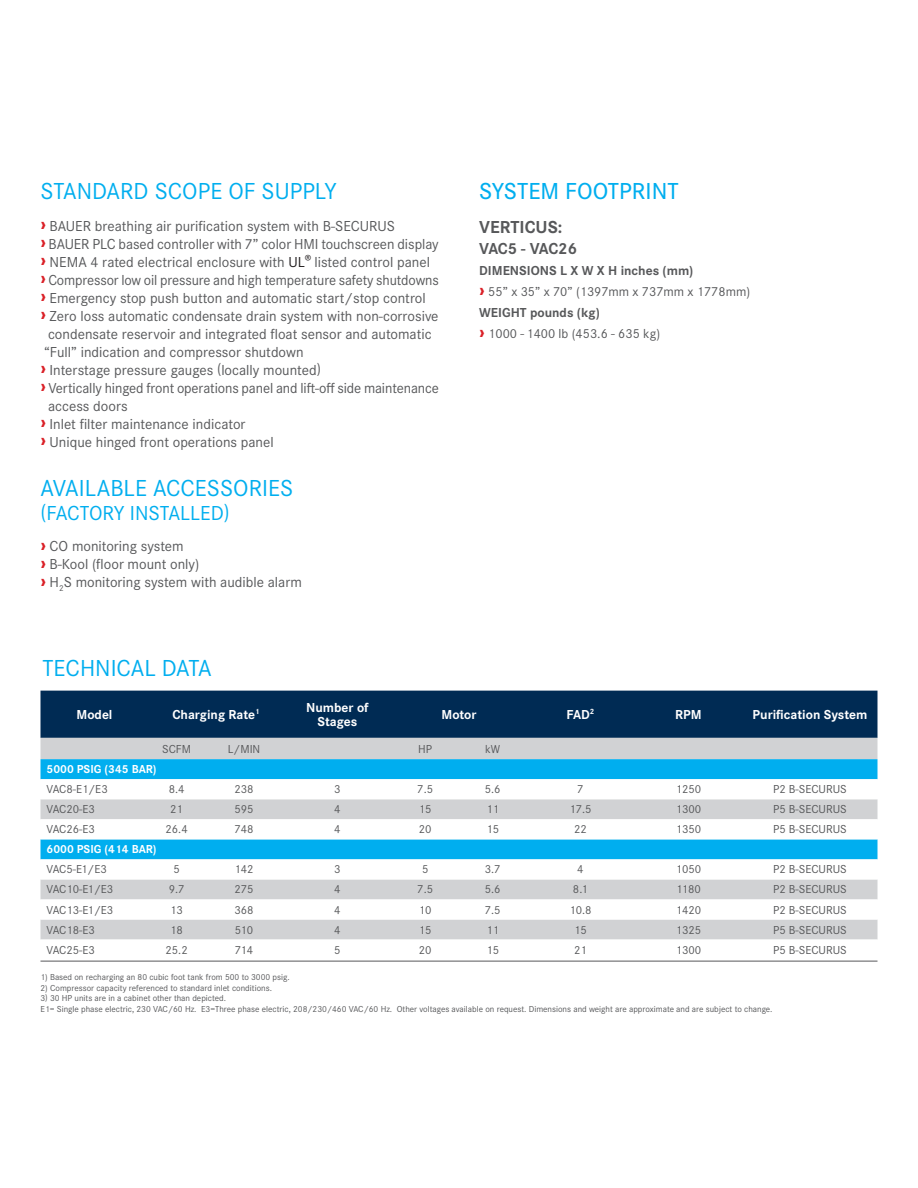
<style>
.page{position:relative;width:918px;height:1188px;background:#fff}
.page>*{position:absolute;margin:0;border:0;box-sizing:border-box;transform-origin:0 0}
.t1{font:24px "Corporate S Pro";color:#00aeef}
.t2{font:500 24px "Corporate S Pro";color:#00aeef}
.t3{font:21px "Corporate S Pro";color:#00aeef}
.t4{font:700 18px "Corporate S Pro";color:#57585a}
.t5{font:700 16.5px "Corporate S Pro";letter-spacing:-.025em;color:#57585a}
.t6{font:15px/18px "Corporate S Pro";color:#57585a}
.t7{font:13.5px/21px "Corporate S Pro";color:#57585a}
.t8{font:700 13.5px/13.5px "Corporate S Pro";color:#fff;text-align:center}
.t9{font:12px "Corporate S Pro";color:#57585a}
.t10{font:700 12px "Corporate S Pro";color:#fff}
.t11{font:9px/10.5px "Corporate S Pro";color:#57585a}
.s1{font-weight:800;color:#da2128}
.s2{color:#231f20}
.s3{font-weight:700}
.s4{font-weight:800;font-size:15px;color:#da2128}
</style>
<div class="page">
<div style="left:40px;top:691px;width:838px;height:47px;background:#002b54"></div>
<div style="left:40px;top:738px;width:838px;height:21px;background:#d1d2d4"></div>
<div style="left:40px;top:759px;width:838px;height:20px;background:#00aeef"></div>
<svg style="left:40px;top:779px;width:838px;height:161px"></svg>
<hr style="left:40px;top:961px;width:838px;height:1px;background:#57585a">
<h1 class="t1" style="left:40px;top:174px;width:298px">STANDARD SCOPE OF SUPPLY</h1>
<p class="t6" style="left:40px;top:216px;width:356px"><span class="s1">›</span> BAUER breathing air purification system with B-SECURUS</p>
<p class="t6" style="left:40px;top:234px;width:400px"><span class="s1">›</span> BAUER PLC based controller with 7” color HMI touchscreen display</p>
<p class="t6" style="left:40px;top:252px;width:391px"><span class="s1">›</span> NEMA 4 rated electrical enclosure with <span class="s2">UL®</span> listed control panel</p>
<p class="t6" style="left:40px;top:270px;width:400px"><span class="s1">›</span> Compressor low oil pressure and high temperature safety shutdowns</p>
<p class="t6" style="left:40px;top:288px;width:387px"><span class="s1">›</span> Emergency stop push button and automatic start/stop control</p>
<p class="t6" style="left:40px;top:306px;width:400px"><span class="s1">›</span> Zero loss automatic condensate drain system with non-corrosive</p>
<p class="t6" style="left:48px;top:324px;width:385px">condensate reservoir and integrated float sensor and automatic</p>
<p class="t6" style="left:44px;top:342px;width:261px">“Full” indication and compressor shutdown</p>
<p class="t6" style="left:40px;top:360px;width:282px"><span class="s1">›</span> Interstage pressure gauges (locally mounted)</p>
<p class="t6" style="left:40px;top:378px;width:400px"><span class="s1">›</span> Vertically hinged front operations panel and lift-off side maintenance</p>
<p class="t6" style="left:48px;top:396px;width:81px">access doors</p>
<p class="t6" style="left:40px;top:414px;width:207px"><span class="s1">›</span> Inlet filter maintenance indicator</p>
<p class="t6" style="left:40px;top:432px;width:235px"><span class="s1">›</span> Unique hinged front operations panel</p>
<h1 class="t1" style="left:40px;top:470px;width:254px">AVAILABLE ACCESSORIES</h1>
<h2 class="t3" style="left:40px;top:497px;width:191px">(FACTORY INSTALLED)</h2>
<p class="t6" style="left:40px;top:536px;width:263px"><span class="s1">›</span> CO monitoring system<br><span class="s1">›</span> B-Kool (floor mount only)<br><span class="s1">›</span> H<sub>2</sub>S monitoring system with audible alarm</p>
<h1 class="t1" style="left:42px;top:651px;width:171px">TECHNICAL DATA</h1>
<h1 class="t2" style="left:479px;top:173px;width:201px">SYSTEM FOOTPRINT</h1>
<p class="t4" style="left:479px;top:213px;width:85px">VERTICUS:</p>
<p class="t5" style="left:479px;top:235px;width:99px">VAC5 - VAC26</p>
<p class="t7" style="left:479px;top:259px;width:272px"><span class="s3">DIMENSIONS L X W X H inches (mm)<br></span><span class="s4">›</span> 55” x 35” x 70” (1397mm x 737mm x 1778mm)<br><span class="s3">WEIGHT pounds (kg)<br></span><span class="s4">›</span> 1000 - 1400 lb (453.6 - 635 kg)</p>
<p class="t8" style="left:77px;top:706px;width:37px">Model</p>
<p class="t8" style="left:172px;top:706px;width:89px">Charging Rate<sup>1</sup></p>
<p class="t8" style="left:306px;top:700px;width:64px">Number of<br>Stages</p>
<p class="t8" style="left:441px;top:706px;width:37px">Motor</p>
<p class="t8" style="left:567px;top:706px;width:29px">FAD<sup>2</sup></p>
<p class="t8" style="left:675px;top:706px;width:28px">RPM</p>
<p class="t8" style="left:753px;top:706px;width:116px">Purification System</p>
<p class="t9" style="left:162px;top:740px;width:30px">SCFM</p>
<p class="t9" style="left:228px;top:740px;width:34px">L/MIN</p>
<p class="t9" style="left:418px;top:740px;width:15px">HP</p>
<p class="t9" style="left:485px;top:740px;width:17px">kW</p>
<p class="t10" style="left:46px;top:760px;width:112px">5000 PSIG (345 BAR)</p>
<p class="t9" style="left:46px;top:781px;width:63px">VAC8-E1/E3</p>
<p class="t9" style="left:169px;top:781px;width:17px">8.4</p>
<p class="t9" style="left:235px;top:781px;width:21px">238</p>
<p class="t9" style="left:334px;top:781px;width:8px">3</p>
<p class="t9" style="left:417px;top:781px;width:17px">7.5</p>
<p class="t9" style="left:485px;top:781px;width:17px">5.6</p>
<p class="t9" style="left:577px;top:781px;width:8px">7</p>
<p class="t9" style="left:676px;top:781px;width:27px">1250</p>
<p class="t9" style="left:773px;top:781px;width:75px">P2 B-SECURUS</p>
<p class="t9" style="left:46px;top:801px;width:50px">VAC20-E3</p>
<p class="t9" style="left:170px;top:801px;width:14px">21</p>
<p class="t9" style="left:235px;top:801px;width:21px">595</p>
<p class="t9" style="left:334px;top:801px;width:8px">4</p>
<p class="t9" style="left:419px;top:801px;width:14px">15</p>
<p class="t9" style="left:486px;top:801px;width:14px">11</p>
<p class="t9" style="left:569px;top:801px;width:24px">17.5</p>
<p class="t9" style="left:676px;top:801px;width:27px">1300</p>
<p class="t9" style="left:773px;top:801px;width:75px">P5 B-SECURUS</p>
<p class="t9" style="left:46px;top:821px;width:50px">VAC26-E3</p>
<p class="t9" style="left:166px;top:821px;width:24px">26.4</p>
<p class="t9" style="left:235px;top:821px;width:21px">748</p>
<p class="t9" style="left:334px;top:821px;width:8px">4</p>
<p class="t9" style="left:419px;top:821px;width:14px">20</p>
<p class="t9" style="left:486px;top:821px;width:14px">15</p>
<p class="t9" style="left:574px;top:821px;width:14px">22</p>
<p class="t9" style="left:676px;top:821px;width:27px">1350</p>
<p class="t9" style="left:773px;top:821px;width:75px">P5 B-SECURUS</p>
<p class="t10" style="left:46px;top:840px;width:112px">6000 PSIG (414 BAR)</p>
<p class="t9" style="left:46px;top:861px;width:62px">VAC5-E1/E3</p>
<p class="t9" style="left:173px;top:861px;width:8px">5</p>
<p class="t9" style="left:235px;top:861px;width:21px">142</p>
<p class="t9" style="left:334px;top:861px;width:8px">3</p>
<p class="t9" style="left:422px;top:861px;width:8px">5</p>
<p class="t9" style="left:485px;top:861px;width:17px">3.7</p>
<p class="t9" style="left:577px;top:861px;width:8px">4</p>
<p class="t9" style="left:676px;top:861px;width:27px">1050</p>
<p class="t9" style="left:773px;top:861px;width:75px">P2 B-SECURUS</p>
<p class="t9" style="left:46px;top:881px;width:68px">VAC10-E1/E3</p>
<p class="t9" style="left:169px;top:881px;width:17px">9.7</p>
<p class="t9" style="left:235px;top:881px;width:21px">275</p>
<p class="t9" style="left:334px;top:881px;width:8px">4</p>
<p class="t9" style="left:417px;top:881px;width:17px">7.5</p>
<p class="t9" style="left:485px;top:881px;width:17px">5.6</p>
<p class="t9" style="left:573px;top:881px;width:17px">8.1</p>
<p class="t9" style="left:676px;top:881px;width:26px">1180</p>
<p class="t9" style="left:773px;top:881px;width:75px">P2 B-SECURUS</p>
<p class="t9" style="left:46px;top:901px;width:68px">VAC13-E1/E3</p>
<p class="t9" style="left:170px;top:901px;width:14px">13</p>
<p class="t9" style="left:235px;top:901px;width:21px">368</p>
<p class="t9" style="left:334px;top:901px;width:8px">4</p>
<p class="t9" style="left:419px;top:901px;width:14px">10</p>
<p class="t9" style="left:485px;top:901px;width:17px">7.5</p>
<p class="t9" style="left:569px;top:901px;width:24px">10.8</p>
<p class="t9" style="left:676px;top:901px;width:27px">1420</p>
<p class="t9" style="left:773px;top:901px;width:75px">P2 B-SECURUS</p>
<p class="t9" style="left:46px;top:921px;width:50px">VAC18-E3</p>
<p class="t9" style="left:170px;top:921px;width:14px">18</p>
<p class="t9" style="left:235px;top:921px;width:20px">510</p>
<p class="t9" style="left:334px;top:921px;width:8px">4</p>
<p class="t9" style="left:419px;top:921px;width:14px">15</p>
<p class="t9" style="left:486px;top:921px;width:14px">11</p>
<p class="t9" style="left:574px;top:921px;width:14px">15</p>
<p class="t9" style="left:676px;top:921px;width:27px">1325</p>
<p class="t9" style="left:773px;top:921px;width:75px">P5 B-SECURUS</p>
<p class="t9" style="left:46px;top:941px;width:50px">VAC25-E3</p>
<p class="t9" style="left:166px;top:941px;width:24px">25.2</p>
<p class="t9" style="left:235px;top:941px;width:20px">714</p>
<p class="t9" style="left:334px;top:941px;width:8px">5</p>
<p class="t9" style="left:419px;top:941px;width:14px">20</p>
<p class="t9" style="left:486px;top:941px;width:14px">15</p>
<p class="t9" style="left:574px;top:941px;width:14px">21</p>
<p class="t9" style="left:676px;top:941px;width:27px">1300</p>
<p class="t9" style="left:773px;top:941px;width:75px">P5 B-SECURUS</p>
<p class="t11" style="left:40px;top:972px;width:251px">1) Based on recharging an 80 cubic foot tank from 500 to 3000 psig.</p>
<p class="t11" style="left:40px;top:982px;width:233px">2) Compressor capacity referenced to standard inlet conditions.</p>
<p class="t11" style="left:40px;top:993px;width:734px">3) 30 HP units are in a cabinet other than depicted.<br>E1= Single phase electric, 230 VAC/60 Hz. E3=Three phase electric, 208/230/460 VAC/60 Hz. Other voltages available on request. Dimensions and weight are approximate and are subject to change.</p>
</div>
